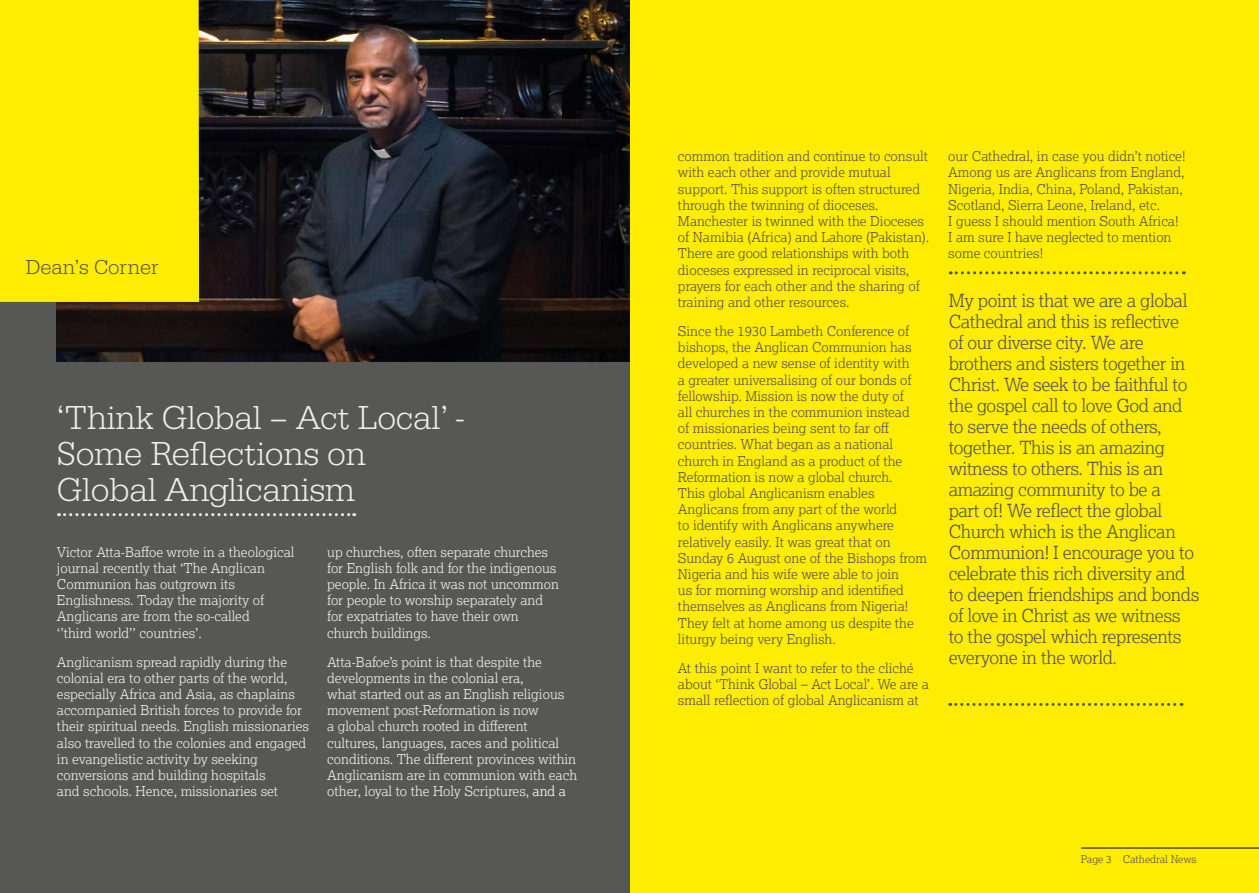
<style>
.page{position:relative;width:1259px;height:893px;background:#fff}
.page>*{position:absolute;margin:0;border:0;box-sizing:border-box;transform-origin:0 0}
.t1{font:300 34.5px/36px "Typewriter URW";letter-spacing:-.01em;color:#ededed}
.t2{font:300 21px "Typewriter URW";color:#555454}
.t3{font:300 18px/21px "Lexia";letter-spacing:-.02em;color:#575756}
.t4{font:300 13.5px/16.2px "Lexia";color:#575756}
.t5{font:300 13.5px/16.2px "Lexia";color:#ededed}
.t6{font:300 10.5px "Lexia";color:#575756}
.s1{color:#fff}
</style>
<div class="page">
<div style="left:629px;top:0;width:630px;height:893px;background:#ffed00"></div>
<hr style="left:1081px;top:848px;width:178px;height:1px;background:#000">
<div style="left:0;top:0;width:629px;height:893px;background:#575756"></div>
<img style="left:57px;top:0;width:572px;height:361px">
<svg style="left:58px;top:513px;width:297px;height:3px"></svg>
<div style="left:0;top:0;width:199px;height:302px;background:#ffed00"></div>
<svg style="left:950px;top:271px;width:234px;height:3px"></svg>
<svg style="left:949px;top:703px;width:233px;height:3px"></svg>
<h2 class="t2" style="left:26px;top:255px;width:135px">Dean’s Corner</h2>
<h1 class="t1" style="left:57px;top:400px;width:408px">‘Think Global – Act Local’ -<br>Some Reflections on<br>Global Anglicanism</h1>
<p class="t5" style="left:57px;top:543px;width:239px">Victor Atta-Baffoe wrote in a theological journal recently that ‘The Anglican Communion has outgrown its Englishness. Today the majority of Anglicans are from the so-called<br>‘’third world’’ countries’.</p>
<p class="t5" style="left:57px;top:653px;width:254px">Anglicanism spread rapidly during the colonial era to other parts of the world, especially Africa and Asia, as chaplains accompanied British forces to provide for their spiritual needs. English missionaries also travelled to the colonies and engaged in evangelistic activity by seeking conversions and building hospitals<br>and schools. Hence, missionaries set</p>
<p class="t5" style="left:327px;top:543px;width:233px">up churches, often separate churches for English folk and for the indigenous people. In Africa it was not uncommon for people to worship separately and for expatriates to have their own church buildings.</p>
<p class="t5" style="left:327px;top:653px;width:251px">Atta-Bafoe’s point is that despite the developments in the colonial era,<br>what started out as an English religious movement post-Reformation is now<br>a global church rooted in different cultures, languages, races and political conditions. The different provinces within Anglicanism are in communion with each other, loyal to the Holy Scriptures, <span class="s1">and a</span></p>
<p class="t4" style="left:678px;top:148px;width:253px">common tradition and continue to consult with each other and provide mutual support. This support is often structured through the twinning of dioceses.<br>Manchester is twinned with the Dioceses of Namibia (Africa) and Lahore (Pakistan).<br>There are good relationships with both dioceses expressed in reciprocal visits, prayers for each other and the sharing of training and other resources.</p>
<p class="t4" style="left:678px;top:323px;width:250px">Since the 1930 Lambeth Conference of bishops, the Anglican Communion has developed a new sense of identity with<br>a greater universalising of our bonds of fellowship. Mission is now the duty of<br>all churches in the communion instead<br>of missionaries being sent to far off countries. What began as a national church in England as a product of the Reformation is now a global church.<br>This global Anglicanism enables Anglicans from any part of the world<br>to identify with Anglicans anywhere relatively easily. It was great that on Sunday 6 August one of the Bishops from Nigeria and his wife were able to join<br>us for morning worship and identified themselves as Anglicans from Nigeria!<br>They felt at home among us despite the liturgy being very English.</p>
<p class="t4" style="left:678px;top:659px;width:252px">At this point I want to refer to the cliché about ‘Think Global – Act Local’. We are a small reflection of global Anglicanism at</p>
<p class="t4" style="left:948px;top:148px;width:239px">our Cathedral, in case you didn’t notice!<br>Among us are Anglicans from England, Nigeria, India, China, Poland, Pakistan, Scotland, Sierra Leone, Ireland, etc.<br>I guess I should mention South Africa!<br>I am sure I have neglected to mention some countries!</p>
<p class="t3" style="left:948px;top:290px;width:252px">My point is that we are a global<br>Cathedral and this is reflective<br>of our diverse city. We are brothers and sisters together in<br>Christ. We seek to be faithful to the gospel call to love God and to serve the needs of others, together. This is an amazing witness to others. This is an amazing community to be a<br>part of! We reflect the global<br>Church which is the Anglican<br>Communion! I encourage you to celebrate this rich diversity and to deepen friendships and bonds of love in Christ as we witness to the gospel which represents everyone in the world.</p>
<p class="t6" style="left:1080px;top:852px;width:117px">Page 3 Cathedral News</p>
</div>
